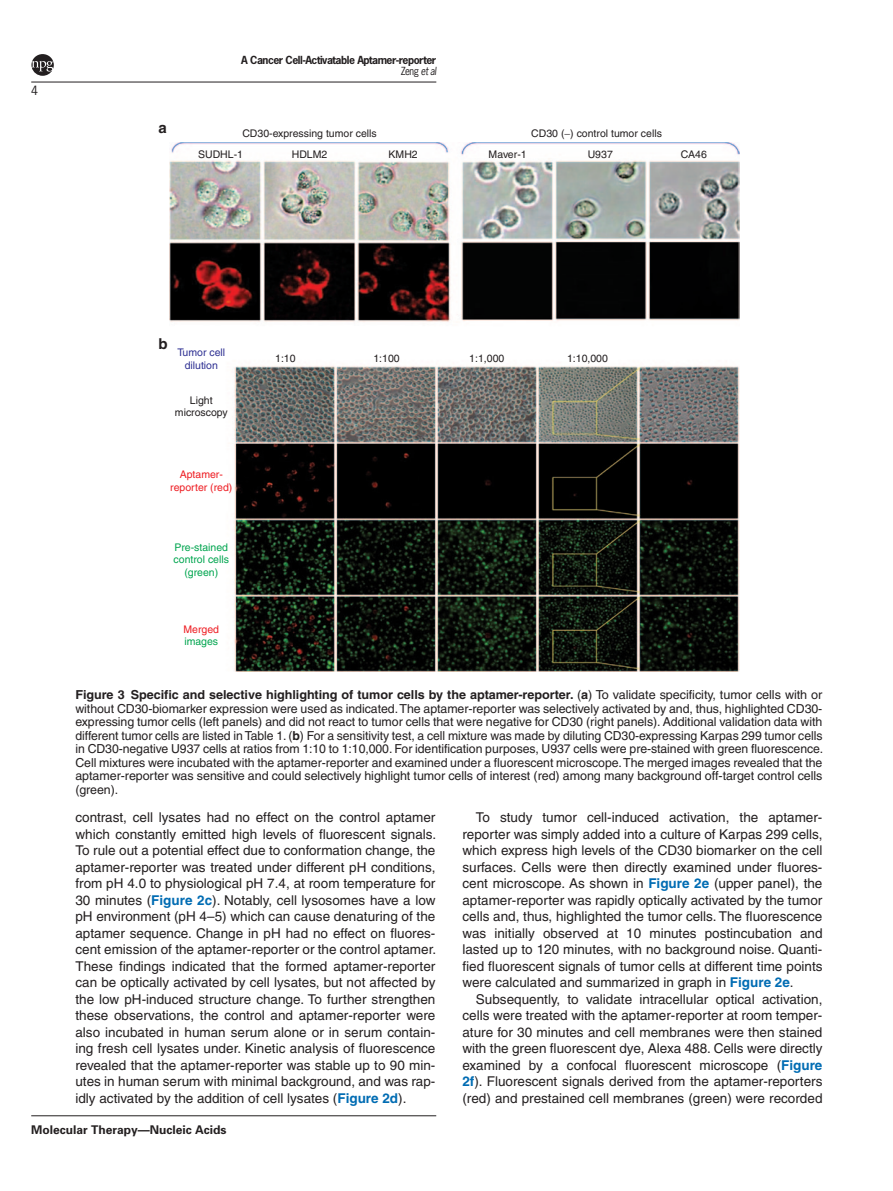
<style>
.page{position:relative;width:893px;height:1191px;background:#fff}
.page>*{position:absolute;margin:0;border:0;box-sizing:border-box;transform-origin:0 0}
.t1{font:700 15px "Helvetica";color:#231f20}
.t2{font:13.5px/16.5px "Helvetica";color:#231f20;text-align:justify}
.t3{font:12.3px/13.5px "Helvetica";letter-spacing:-.005em;color:#231f20;text-align:justify}
.t4{font:700 12px "Univers";color:#231f20}
.t5{font:12px "News Gothic";color:#231f20}
.t6{font:10.5px/12.6px "Helvetica";color:#231f20;text-align:center}
.t7{font:700 10.5px/11.7px "News Gothic";letter-spacing:-.045em;color:#231f20;text-align:right}
.t8{font:10.5px/12.6px "Helvetica";color:#00a54f;text-align:center}
.t9{font:10.5px/12.6px "Helvetica";color:#ee1d23;text-align:center}
.t10{font:10.5px/12.6px "Helvetica";color:#2e3092;text-align:center}
.s1{font-weight:400}
.s2{font-weight:400;font-style:italic}
.s3{font-weight:700}
.s4{font-weight:700;color:#006cb3}
</style>
<div class="page">
<hr style="left:31px;top:1115px;width:405px;height:1px;background:#231f20">
<hr style="left:31px;top:82px;width:405px;height:1px;background:#231f20">
<svg style="left:31px;top:54px;width:23px;height:22px"></svg>
<img style="left:170px;top:142px;width:569px;height:529px">
<p class="t5" style="left:31px;top:82px;width:8px">4</p>
<p class="t1" style="left:158px;top:118px;width:10px">a</p>
<p class="t7" style="left:241px;top:53px;width:197px">A Cancer Cell-Activatable Aptamer-reporter<br><span class="s1">Zeng</span> <span class="s2">et al</span></p>
<p class="t6" style="left:198px;top:122px;width:180px;line-height:21.6px;text-align:left;text-indent:44px">CD30-expressing tumor cells<br>SUDHL-1</p>
<p class="t6" style="left:292px;top:148px;width:37px">HDLM2</p>
<p class="t6" style="left:389px;top:148px;width:31px">KMH2</p>
<p class="t6" style="left:531px;top:126px;width:132px">CD30 (−) control tumor cells</p>
<p class="t6" style="left:489px;top:148px;width:40px">Maver-1</p>
<p class="t6" style="left:588px;top:148px;width:27px">U937</p>
<p class="t6" style="left:681px;top:148px;width:28px">CA46</p>
<p class="t1" style="left:158px;top:334px;width:11px">b</p>
<p class="t10" style="left:177px;top:346px;width:49px">Tumor cell dilution</p>
<p class="t6" style="left:175px;top:394px;width:54px">Light microscopy</p>
<p class="t9" style="left:170px;top:468px;width:64px">Aptamer&shy;reporter (red)</p>
<p class="t8" style="left:174px;top:540px;width:57px">Pre-stained control cells (green)</p>
<p class="t9" style="left:184px;top:622px;width:37px">Merged</p>
<p class="t8" style="left:184px;top:635px;width:35px">images</p>
<p class="t6" style="left:275px;top:352px;width:22px">1:10</p>
<p class="t6" style="left:373px;top:352px;width:28px">1:100</p>
<p class="t6" style="left:469px;top:352px;width:37px">1:1,000</p>
<p class="t6" style="left:567px;top:352px;width:42px">1:10,000</p>
<p class="t3" style="left:75px;top:688px;width:749px"><span class="s3">Figure 3 Specific and selective highlighting of tumor cells by the aptamer-reporter.</span> (<span class="s3">a</span>) To validate specificity, tumor cells with or without CD30-biomarker expression were used as indicated. The aptamer-reporter was selectively activated by and, thus, highlighted CD30- expressing tumor cells (left panels) and did not react to tumor cells that were negative for CD30 (right panels). Additional validation data with different tumor cells are listed in Table 1. (<span class="s3">b</span>) For a sensitivity test, a cell mixture was made by diluting CD30-expressing Karpas 299 tumor cells in CD30-negative U937 cells at ratios from 1:10 to 1:10,000. For identification purposes, U937 cells were pre-stained with green fluorescence.<br>Cell mixtures were incubated with the aptamer-reporter and examined under a fluorescent microscope. The merged images revealed that the aptamer-reporter was sensitive and could selectively highlight tumor cells of interest (red) among many background off-target control cells (green).</p>
<p class="t2" style="left:75px;top:809px;width:362px">contrast, cell lysates had no effect on the control aptamer which constantly emitted high levels of fluorescent signals.<br>To rule out a potential effect due to conformation change, the aptamer-reporter was treated under different pH conditions, from pH 4.0 to physiological pH 7.4, at room temperature for 30 minutes (<span class="s4">Figure 2c</span>). Notably, cell lysosomes have a low pH environment (pH 4–5) which can cause denaturing of the aptamer sequence. Change in pH had no effect on fluores&shy;cent emission of the aptamer-reporter or the control aptamer.<br>These findings indicated that the formed aptamer-reporter can be optically activated by cell lysates, but not affected by the low pH-induced structure change. To further strengthen these observations, the control and aptamer-reporter were also incubated in human serum alone or in serum contain&shy;ing fresh cell lysates under. Kinetic analysis of fluorescence revealed that the aptamer-reporter was stable up to 90 min&shy;utes in human serum with minimal background, and was rap&shy;idly activated by the addition of cell lysates (<span class="s4">Figure 2d</span>).</p>
<p class="t2" style="left:462px;top:809px;width:362px;text-indent:14px">To study tumor cell-induced activation, the aptamer&shy;reporter was simply added into a culture of Karpas 299 cells, which express high levels of the CD30 biomarker on the cell surfaces. Cells were then directly examined under fluores&shy;cent microscope. As shown in <span class="s4">Figure 2e</span> (upper panel), the aptamer-reporter was rapidly optically activated by the tumor cells and, thus, highlighted the tumor cells. The fluorescence was initially observed at 10 minutes postincubation and lasted up to 120 minutes, with no background noise. Quanti&shy;fied fluorescent signals of tumor cells at different time points were calculated and summarized in graph in <span class="s4">Figure 2e</span>.</p>
<p class="t2" style="left:462px;top:990px;width:362px;text-indent:14px">Subsequently, to validate intracellular optical activation, cells were treated with the aptamer-reporter at room temper&shy;ature for 30 minutes and cell membranes were then stained with the green fluorescent dye, Alexa 488. Cells were directly examined by a confocal fluorescent microscope (<span class="s4">Figure 2f</span>). Fluorescent signals derived from the aptamer-reporters (red) and prestained cell membranes (green) were recorded</p>
<p class="t4" style="left:31px;top:1122px;width:197px">Molecular Therapy—Nucleic Acids</p>
</div>
